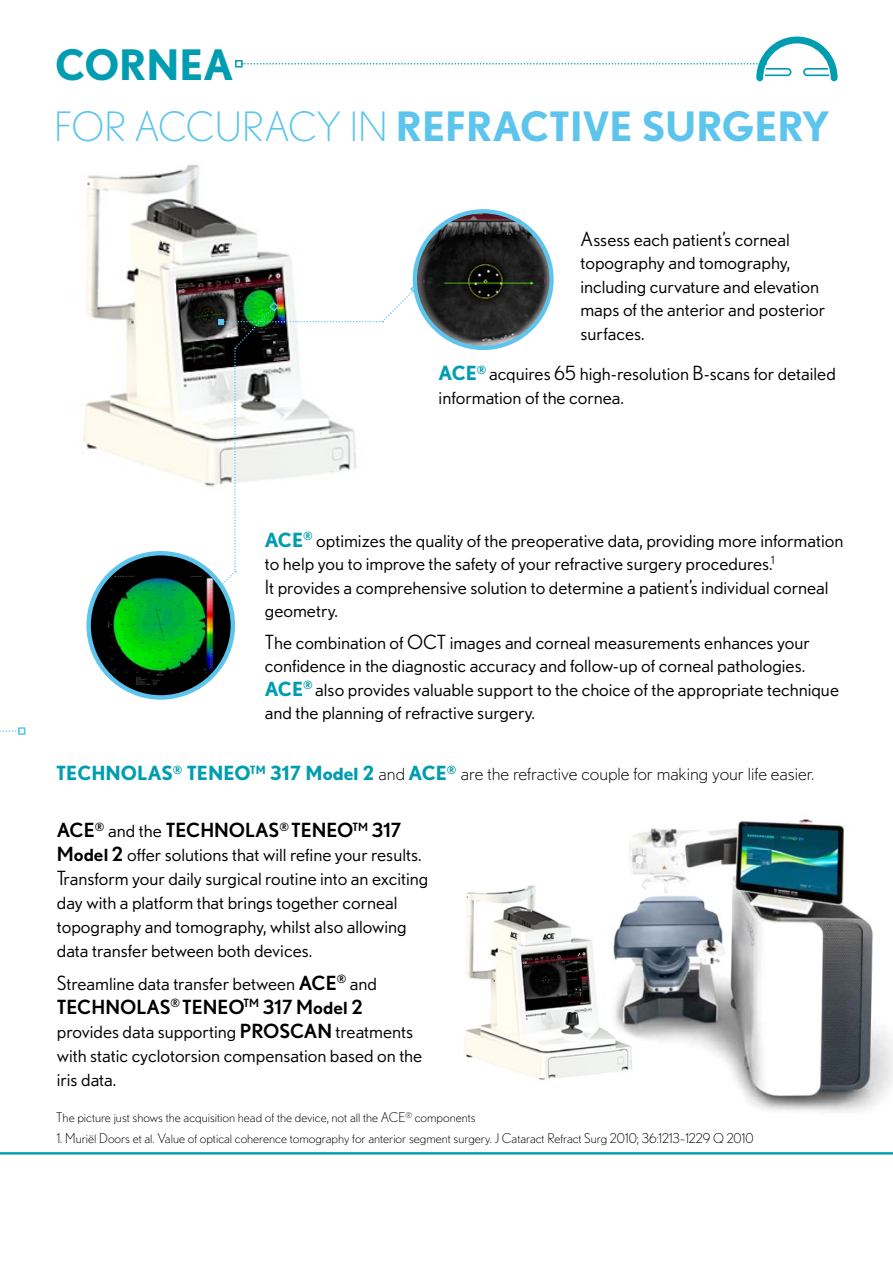
<style>
.page{position:relative;width:893px;height:1263px;background:#fff}
.page>*{position:absolute;margin:0;border:0;box-sizing:border-box;transform-origin:0 0}
.t1{font:700 42px "Nobel BL";color:#009db1}
.t2{font:700 40.5px "Nobel BL";color:#5dc5ed}
.t3{font:19.5px/23.4px "Nobel BL";color:#000}
.t4{font:300 19.5px "Nobel BL";color:#000}
.t5{font:300 13.5px "Nobel BL";color:#000}
.s1{font-weight:300}
.s2{font-weight:700;color:#009db1}
.s3{font-weight:500}
</style>
<div class="page">
<img style="left:463px;top:819px;width:430px;height:293px">
<hr style="left:0;top:1152px;width:893px;height:2px;background:#009db1">
<svg style="left:0;top:730px;width:17px;height:2px"></svg>
<div style="left:18px;top:727px;width:8px;height:8px;border:1px solid #5dc5ed"></div>
<img style="left:83px;top:164px;width:210px;height:316px">
<svg style="left:194px;top:283px;width:227px;height:328px"></svg>
<img style="left:89px;top:553px;width:144px;height:144px;border-radius:72px">
<div style="left:86px;top:551px;width:149px;height:149px;border:4px solid #5dc5ed;border-radius:50%"></div>
<img style="left:415px;top:211px;width:136px;height:137px;border-radius:68px">
<div style="left:413px;top:209px;width:141px;height:141px;border:4px solid #5dc5ed;border-radius:50%"></div>
<svg style="left:243px;top:36px;width:595px;height:46px"></svg>
<div style="left:235px;top:60px;width:8px;height:8px;border:2px solid #009db1"></div>
<h1 class="t1" style="left:55px;top:39px;width:180px">CORNEA</h1>
<h2 class="t2" style="left:54px;top:102px;width:777px"><span class="s1">FOR ACCURACY IN</span> REFRACTIVE SURGERY</h2>
<p class="t3" style="left:580px;top:227px;width:246px">Assess each patient’s corneal topography and tomography, including curvature and elevation maps of the anterior and posterior surfaces.</p>
<p class="t3" style="left:439px;top:361px;width:399px"><span class="s2">ACE</span><sup>®</sup> acquires 65 high-resolution B-scans for detailed information of the cornea.</p>
<p class="t3" style="left:265px;top:528px;width:580px"><span class="s2">ACE</span><sup>®</sup> optimizes the quality of the preoperative data, providing more information to help you to improve the safety of your refractive surgery procedures.<sup>1<br></sup>It provides a comprehensive solution to determine a patient’s individual corneal geometry.</p>
<p class="t3" style="left:265px;top:630px;width:576px">The combination of OCT images and corneal measurements enhances your confidence in the diagnostic accuracy and follow-up of corneal pathologies.<br><span class="s2">ACE</span><sup>®</sup> also provides valuable support to the choice of the appropriate technique and the planning of refractive surgery.</p>
<p class="t4" style="left:56px;top:762px;width:760px"><span class="s2">TECHNOLAS</span><sup>®</sup> <span class="s2">TENEO</span><sup>TM</sup> <span class="s2">317 Model 2</span> and <span class="s2">ACE</span><sup>®</sup> are the refractive couple for making your life easier.</p>
<p class="t3" style="left:57px;top:818px;width:373px;line-height:24px"><span class="s3">ACE</span><sup>®</sup> and the <span class="s3">TECHNOLAS</span><sup>®</sup> <span class="s3">TENEO</span><sup>TM</sup> <span class="s3">317<br>Model 2</span> offer solutions that will refine your results.<br>Transform your daily surgical routine into an exciting day with a platform that brings together corneal topography and tomography, whilst also allowing data transfer between both devices.</p>
<p class="t3" style="left:57px;top:971px;width:367px;line-height:24px">Streamline data transfer between <span class="s3">ACE</span><sup>®</sup> and <span class="s3">TECHNOLAS</span><sup>®</sup> <span class="s3">TENEO</span><sup>TM</sup> <span class="s3">317 Model 2 </span>provides data supporting <span class="s3">PROSCAN</span> treatments with static cyclotorsion compensation based on the iris data.</p>
<p class="t5" style="left:56px;top:1110px;width:421px">The picture just shows the acquisition head of the device, not all the ACE<sup>®</sup> components</p>
<p class="t5" style="left:57px;top:1130px;width:698px">1. Muriël Doors et al. Value of optical coherence tomography for anterior segment surgery. J Cataract Refract Surg 2010; 36:1213–1229 Q 2010</p>
</div>
